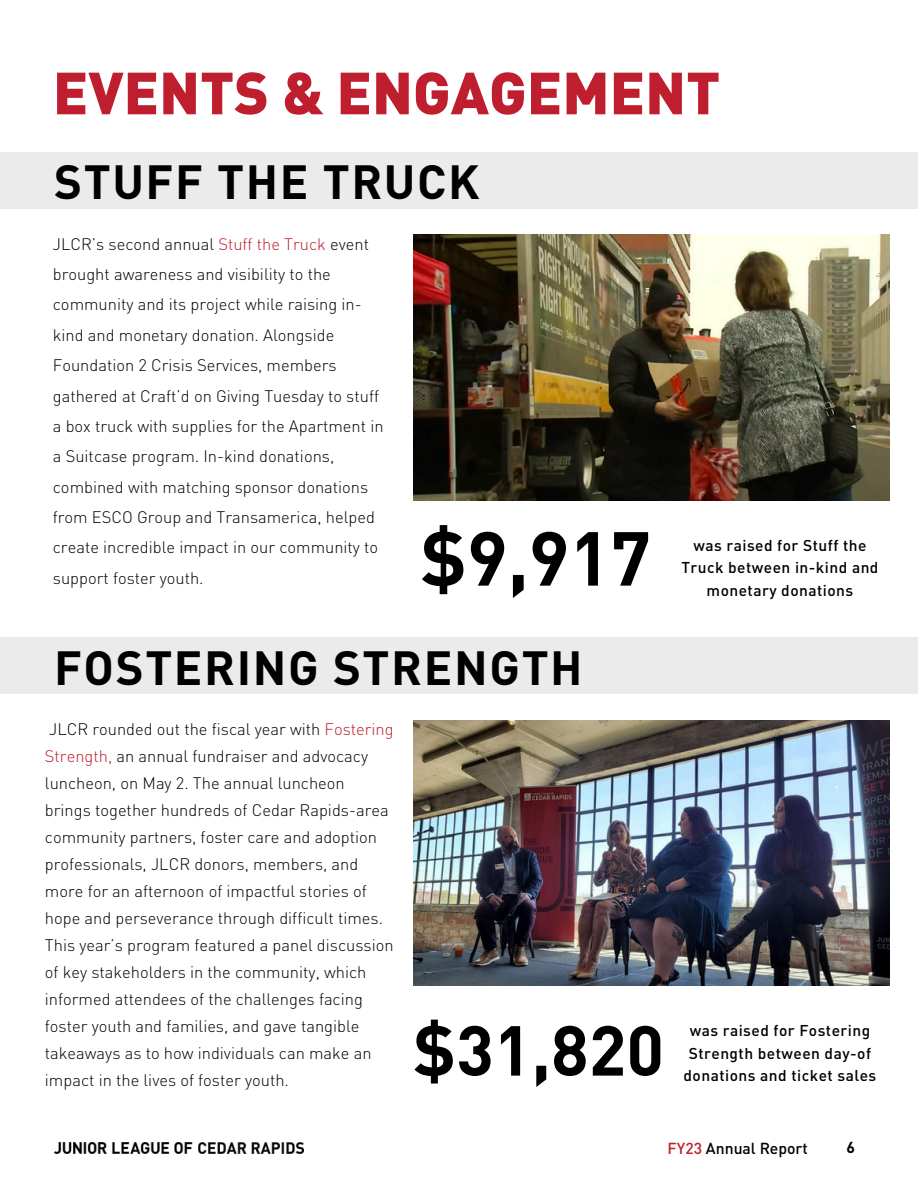
<style>
.page{position:relative;width:918px;height:1188px;background:#fff}
.page>*{position:absolute;margin:0;border:0;box-sizing:border-box;transform-origin:0 0}
.t1{font:700 75.15px "DINOT";color:#000}
.t2{font:700 69.45px "DINOT";color:#000}
.t3{font:900 58.5px "DINOT";color:#bf1e2e}
.t4{font:700 47.4px "DINOT";letter-spacing:.035em;color:#000}
.t5{font:300 16.5px/27px "DINOT";color:#000}
.t6{font:500 15.75px "DINOT";color:#000}
.t7{font:700 15.75px "DINOT";color:#000}
.t8{font:500 15.6px/22.5px "DINOT";letter-spacing:.03em;color:#000;text-align:center}
.s1{color:#bf1e2e}
</style>
<div class="page">
<img style="left:54px;top:1142px;width:250px;height:12px">
<div style="left:0;top:638px;width:918px;height:56px;background:#ebebeb"></div>
<div style="left:0;top:153px;width:918px;height:56px;background:#ebebeb"></div>
<img style="left:413px;top:235px;width:476px;height:265px">
<img style="left:413px;top:720px;width:476px;height:266px">
<h3 class="t3" style="left:53px;top:53px;width:669px">EVENTS &amp; ENGAGEMENT</h3>
<h3 class="t4" style="left:54px;top:150px;width:427px">STUFF THE TRUCK</h3>
<p class="t5" style="left:53px;top:228px;width:332px;line-height:30.3px">JLCR’s second annual <span class="s1">Stuff the Truck</span> event brought awareness and visibility to the community and its project while raising in&shy;kind and monetary donation. Alongside Foundation 2 Crisis Services, members gathered at Craft’d on Giving Tuesday to stuff a box truck with supplies for the Apartment in a Suitcase program. In-kind donations, combined with matching sponsor donations from ESCO Group and Transamerica, helped create incredible impact in our community to support foster youth.</p>
<h1 class="t1" style="left:421px;top:507px;width:232px">$9,917</h1>
<p class="t4" style="left:54px;top:635px;width:530px">FOSTERING STRENGTH</p>
<p class="t8" style="left:681px;top:533px;width:199px">was raised for Stuff the<br>Truck between in-kind and monetary donations</p>
<p class="t5" style="left:45px;top:715px;width:350px">JLCR rounded out the fiscal year with <span class="s1">Fostering Strength,</span> an annual fundraiser and advocacy luncheon, on May 2. The annual luncheon brings together hundreds of Cedar Rapids-area community partners, foster care and adoption professionals, JLCR donors, members, and more for an afternoon of impactful stories of hope and perseverance through difficult times.<br>This year’s program featured a panel discussion of key stakeholders in the community, which informed attendees of the challenges facing foster youth and families, and gave tangible takeaways as to how individuals can make an impact in the lives of foster youth.</p>
<h2 class="t2" style="left:413px;top:1003px;width:252px">$31,820</h2>
<p class="t8" style="left:684px;top:1019px;width:194px">was raised for Fostering<br>Strength between day-of donations and ticket sales</p>
<p class="t6" style="left:668px;top:1137px;width:142px"><span class="s1">FY23</span> Annual Report</p>
<p class="t7" style="left:846px;top:1137px;width:10px">6</p>
</div>
